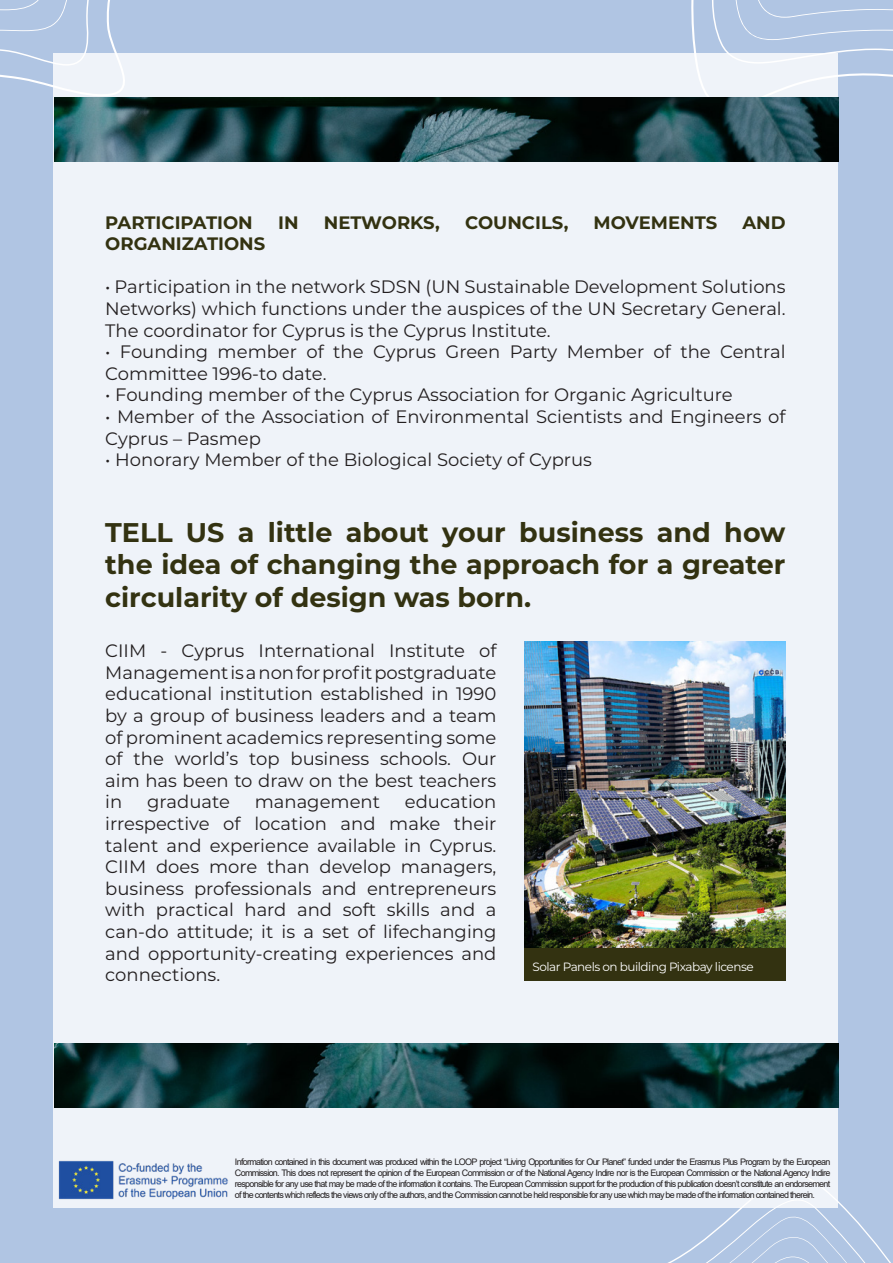
<style>
.page{position:relative;width:893px;height:1263px;background:#b0c5e3}
.page>*{position:absolute;margin:0;border:0;box-sizing:border-box;transform-origin:0 0}
.t1{font:700 27px/32.4px "Montserrat";color:#333211;text-align:justify}
.t2{font:18px/21.6px "Montserrat";color:#231f20;text-align:justify}
.t3{font:700 18px "Montserrat";color:#333211}
.t4{font:12px "Montserrat";letter-spacing:-.04em;color:#fff}
.t5{font:9px/10.9px "Arial";letter-spacing:-.08em;color:#231f20;text-align:justify}
</style>
<div class="page">
<svg style="left:691px;top:0;width:202px;height:98px"></svg>
<div style="left:53px;top:53px;width:785px;height:1155px;background:#eff3f9"></div>
<svg style="left:668px;top:1174px;width:223px;height:89px"></svg>
<svg style="left:0;top:0;width:169px;height:98px"></svg>
<img style="left:58px;top:1160px;width:170px;height:40px">
<img style="left:54px;top:98px;width:785px;height:63px">
<img style="left:524px;top:642px;width:262px;height:306px">
<div style="left:524px;top:948px;width:262px;height:33px;background:#333211"></div>
<img style="left:54px;top:1044px;width:785px;height:63px">
<p class="t3" style="left:105px;top:209px;width:149px">PARTICIPATION</p>
<p class="t3" style="left:278px;top:209px;width:22px">IN</p>
<p class="t3" style="left:324px;top:209px;width:118px">NETWORKS,</p>
<p class="t3" style="left:465px;top:209px;width:105px">COUNCILS,</p>
<p class="t3" style="left:594px;top:209px;width:125px">MOVEMENTS</p>
<p class="t3" style="left:742px;top:209px;width:45px">AND</p>
<p class="t3" style="left:105px;top:231px;width:162px">ORGANIZATIONS</p>
<p class="t2" style="left:105px;top:276px;width:682px">• Participation in the network SDSN (UN Sustainable Development Solutions Networks) which functions under the auspices of the UN Secretary General.<br>The coordinator for Cyprus is the Cyprus Institute.</p>
<p class="t2" style="left:105px;top:340px;width:682px">• Founding member of the Cyprus Green Party Member of the Central<br>Committee 1996-to date.</p>
<p class="t2" style="left:105px;top:384px;width:629px">• Founding member of the Cyprus Association for Organic Agriculture</p>
<p class="t2" style="left:105px;top:405px;width:682px">• Member of the Association of Environmental Scientists and Engineers of<br>Cyprus – Pasmep</p>
<p class="t2" style="left:105px;top:448px;width:488px">• Honorary Member of the Biological Society of Cyprus</p>
<p class="t1" style="left:105px;top:515px;width:682px">TELL US a little about your business and how the idea of changing the approach for a greater circularity of design was born.</p>
<p class="t2" style="left:105px;top:639px;width:393px">CIIM - Cyprus International Institute of Management is a non for profit postgraduate educational institution established in 1990 by a group of business leaders and a team of prominent academics representing some of the world’s top business schools. Our aim has been to draw on the best teachers in</p>
<p class="t2" style="left:105px;top:790px;width:393px;text-indent:300px">education irrespective of location and make their talent and experience available in Cyprus.<br>CIIM does more than develop managers, business professionals and entrepreneurs with practical hard and soft skills and a can-do attitude; it is a set of lifechanging and opportunity-creating experiences and connections.</p>
<p class="t2" style="left:147px;top:790px;width:84px">graduate</p>
<p class="t2" style="left:255px;top:790px;width:127px">management</p>
<p class="t4" style="left:532px;top:958px;width:223px">Solar Panels on building Pixabay license</p>
<p class="t5" style="left:235px;top:1156px;width:597px">Information contained in this document was produced within the LOOP project “Living Opportunities for Our Planet” funded under the Erasmus Plus Program by the European Commission. This does not represent the opinion of the European Commission or of the National Agency Indire nor is the European Commission or the National Agency Indire responsible for any use that may be made of the information it contains. The European Commission support for the production of this publication doesn’t constitute an endorsement of the contents which reflects the views only of the authors, and the Commission cannot be held responsible for any use which may be made of the information contained therein.</p>
</div>
